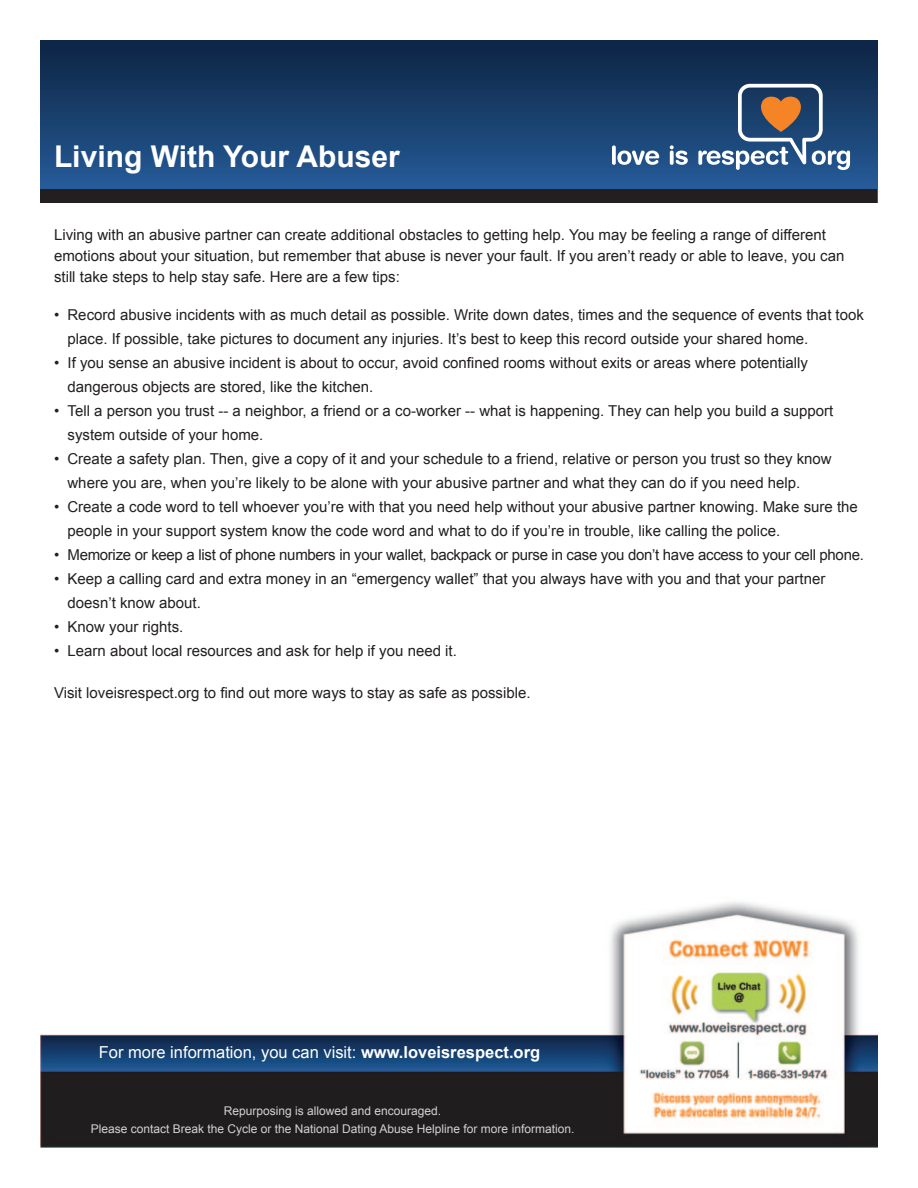
<style>
.page{position:relative;width:918px;height:1188px;background:#fff}
.page>*{position:absolute;margin:0;border:0;box-sizing:border-box;transform-origin:0 0}
.t1{font:700 30px "Arial";color:#fff}
.t2{font:16.5px "Arial";color:#fff}
.t3{font:15px/24px "Arial";color:#231f20}
.t4{font:15px "Arial";letter-spacing:-.02em;color:#231f20}
.t5{font:12px/18px "Arial";color:#d1d2d4;text-align:center}
.s1{font-weight:700}
</style>
<div class="page">
<img style="left:40px;top:902px;width:838px;height:246px">
<div style="left:40px;top:40px;width:838px;height:162px;background:linear-gradient(to bottom,#0d2441,#285f9f)"></div>
<svg style="left:612px;top:145px;width:4px;height:20px"></svg>
<svg style="left:617px;top:151px;width:42px;height:14px"></svg>
<svg style="left:670px;top:145px;width:18px;height:20px"></svg>
<svg style="left:698px;top:84px;width:152px;height:86px;background:#506683"></svg>
<div style="left:40px;top:189px;width:838px;height:13px;background:#231f20"></div>
<h1 class="t1" style="left:54px;top:136px;width:347px">Living With Your Abuser</h1>
<p class="t3" style="left:54px;top:225px;width:792px;line-height:21px">Living with an abusive partner can create additional obstacles to getting help. You may be feeling a range of different emotions about your situation, but remember that abuse is never your fault. If you aren’t ready or able to leave, you can still take steps to help stay safe. Here are a few tips:</p>
<p class="t3" style="left:68px;top:303px;width:798px;text-indent:-14px">• Record abusive incidents with as much detail as possible. Write down dates, times and the sequence of events that took place. If possible, take pictures to document any injuries. It’s best to keep this record outside your shared home.</p>
<p class="t3" style="left:68px;top:351px;width:742px;text-indent:-14px">• If you sense an abusive incident is about to occur, avoid confined rooms without exits or areas where potentially dangerous objects are stored, like the kitchen.</p>
<p class="t3" style="left:68px;top:399px;width:767px;text-indent:-14px">• Tell a person you trust -- a neighbor, a friend or a co-worker -- what is happening. They can help you build a support system outside of your home.</p>
<p class="t3" style="left:68px;top:447px;width:766px;text-indent:-14px">• Create a safety plan. Then, give a copy of it and your schedule to a friend, relative or person you trust so they know where you are, when you’re likely to be alone with your abusive partner and what they can do if you need help.</p>
<p class="t3" style="left:68px;top:495px;width:792px;text-indent:-14px">• Create a code word to tell whoever you’re with that you need help without your abusive partner knowing. Make sure the people in your support system know the code word and what to do if you’re in trouble, like calling the police.</p>
<p class="t4" style="left:54px;top:545px;width:811px">• Memorize or keep a list of phone numbers in your wallet, backpack or purse in case you don’t have access to your cell phone.</p>
<p class="t3" style="left:68px;top:567px;width:759px;text-indent:-14px">• Keep a calling card and extra money in an “emergency wallet” that you always have with you and that your partner doesn’t know about.</p>
<p class="t3" style="left:54px;top:615px;width:131px">• Know your rights.</p>
<p class="t3" style="left:54px;top:639px;width:404px">• Learn about local resources and ask for help if you need it.</p>
<p class="t3" style="left:54px;top:681px;width:478px">Visit loveisrespect.org to find out more ways to stay as safe as possible.</p>
<p class="t2" style="left:99px;top:1042px;width:443px">For more information, you can visit: <span class="s1">www.loveisrespect.org</span></p>
<p class="t5" style="left:91px;top:1102px;width:485px">Repurposing is allowed and encouraged.<br>Please contact Break the Cycle or the National Dating Abuse Helpline for more information.</p>
</div>
